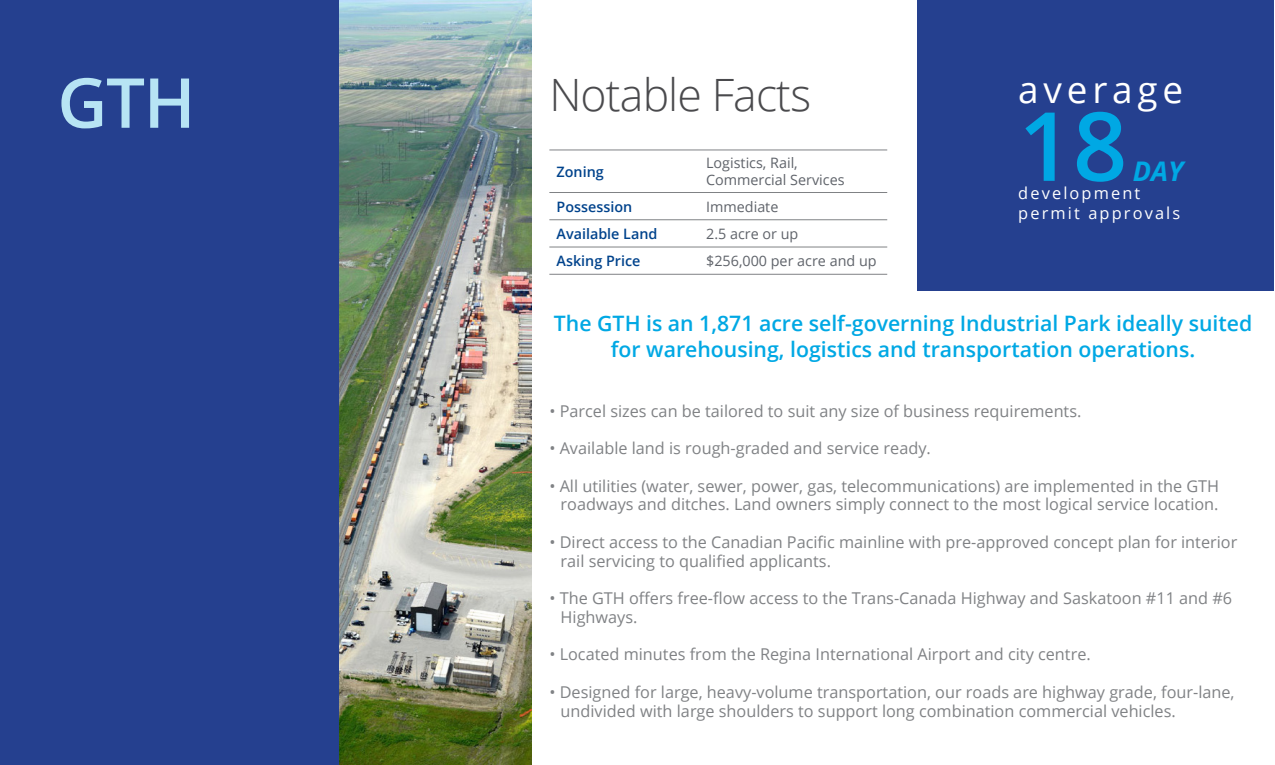
<style>
.page{position:relative;width:1275px;height:765px;background:#fff}
.page>*{position:absolute;margin:0;border:0;box-sizing:border-box;transform-origin:0 0}
.t1{font:600 95.62px "Open Sans";color:#00a8e4}
.t2{font:600 69px "Open Sans";color:#b7e4f4}
.t3{font:300 44.62px "Open Sans";letter-spacing:-.02em;color:#4a4a4d}
.t4{font:36.88px "Open Sans";letter-spacing:.13em;color:#fff}
.t5{font:italic 700 27px "Open Sans";color:#00a8e4}
.t6{font:600 21.25px/25.5px "Open Sans";color:#00a8e4;text-align:center}
.t7{font:16.38px/19.6px "Open Sans";letter-spacing:.13em;color:#fff}
.t8{font:16.25px/18.8px "Open Sans";color:#808285}
.t9{font:14.38px/17.2px "Open Sans";color:#5f636a}
.t10{font:600 14.38px "Open Sans";color:#00438c}
</style>
<div class="page">
<div style="left:0;top:0;width:347px;height:765px;background:#25408f"></div>
<img style="left:339px;top:0;width:193px;height:765px">
<div style="left:918px;top:0;width:356px;height:290px;background:#25408f"></div>
<hr style="left:549px;top:247px;width:150px;height:1px;background:#808285">
<hr style="left:699px;top:247px;width:188px;height:1px;background:#808285">
<hr style="left:549px;top:274px;width:150px;height:1px;background:#808285">
<hr style="left:699px;top:274px;width:188px;height:1px;background:#808285">
<hr style="left:549px;top:150px;width:150px;height:1px;background:#808285">
<hr style="left:549px;top:192px;width:150px;height:1px;background:#808285">
<hr style="left:699px;top:150px;width:188px;height:1px;background:#808285">
<hr style="left:699px;top:192px;width:188px;height:1px;background:#808285">
<hr style="left:549px;top:220px;width:150px;height:1px;background:#808285">
<hr style="left:699px;top:220px;width:188px;height:1px;background:#808285">
<h2 class="t2" style="left:57px;top:55px;width:140px">GTH</h2>
<h3 class="t3" style="left:549px;top:64px;width:263px">Notable Facts</h3>
<p class="t10" style="left:557px;top:162px;width:49px">Zoning</p>
<p class="t9" style="left:706px;top:154px;width:140px">Logistics, Rail,<br>Commercial Services</p>
<p class="t10" style="left:557px;top:197px;width:77px">Possession</p>
<p class="t9" style="left:706px;top:197px;width:74px">Immediate</p>
<p class="t10" style="left:557px;top:224px;width:102px">Available Land</p>
<p class="t9" style="left:706px;top:225px;width:94px">2.5 acre or up</p>
<p class="t10" style="left:557px;top:251px;width:85px">Asking Price</p>
<p class="t9" style="left:706px;top:252px;width:172px">$256,000 per acre and up</p>
<h3 class="t4" style="left:1018px;top:65px;width:166px">average</h3>
<h1 class="t1" style="left:1018px;top:81px;width:111px">18</h1>
<h3 class="t5" style="left:1133px;top:152px;width:52px">DAY</h3>
<p class="t7" style="left:1018px;top:183px;width:164px">development permit approvals</p>
<h3 class="t6" style="left:554px;top:311px;width:700px">The GTH is an 1,871 acre self-governing Industrial Park ideally suited for warehousing, logistics and transportation operations.</h3>
<p class="t8" style="left:549px;top:401px;width:534px">• Parcel sizes can be tailored to suit any size of business requirements.</p>
<p class="t8" style="left:549px;top:439px;width:383px">• Available land is rough-graded and service ready.</p>
<p class="t8" style="left:549px;top:476px;width:671px;text-align:right">• All utilities (water, sewer, power, gas, telecommunications) are implemented in the GTH roadways and ditches. Land owners simply connect to the most logical service location.</p>
<p class="t8" style="left:561px;top:532px;width:678px;text-indent:-11px">• Direct access to the Canadian Pacific mainline with pre-approved concept plan for interior rail servicing to qualified applicants.</p>
<p class="t8" style="left:561px;top:589px;width:673px;text-indent:-11px">• The GTH offers free-flow access to the Trans-Canada Highway and Saskatoon #11 and #6<br>Highways.</p>
<p class="t8" style="left:549px;top:645px;width:543px">• Located minutes from the Regina International Airport and city centre.</p>
<p class="t8" style="left:561px;top:682px;width:676px;text-indent:-11px">• Designed for large, heavy-volume transportation, our roads are highway grade, four-lane, undivided with large shoulders to support long combination commercial vehicles.</p>
</div>
